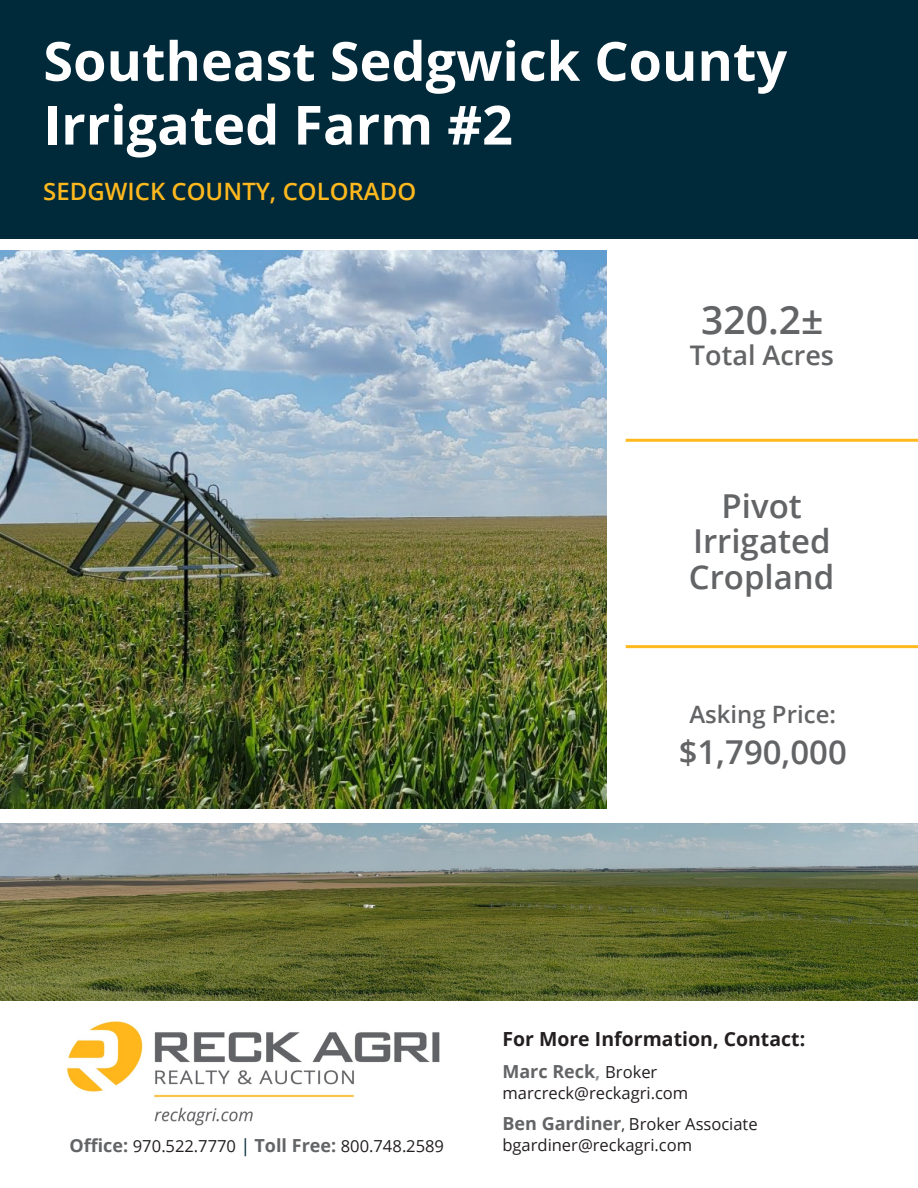
<style>
.page{position:relative;width:918px;height:1188px;background:#fff}
.page>*{position:absolute;margin:0;border:0;box-sizing:border-box;transform-origin:0 0}
.t1{font:700 54px/63.8px "Open Sans";color:#fff}
.t2{font:600 39px "Open Sans";color:#636466}
.t3{font:600 33px/35.4px "Open Sans";color:#636466;text-align:center}
.t4{font:600 27px "Open Sans";color:#636466}
.t5{font:600 24px "Open Sans";color:#ffb81d}
.t6{font:600 24px "Open Sans";color:#636466}
.t7{font:700 19.5px "Open Sans";color:#231f20}
.t8{font:700 18px "Open Sans";color:#636466}
.t9{font:16.5px/31.2px "Open Sans";color:#231f20}
.s1{font-weight:700;font-size:18px;color:#636466}
.s2{font-size:18px;color:#002a3a}
.s3{color:#939598}
.s4{font-weight:400;font-size:16.5px;color:#231f20}
.s5{font-size:15px}
</style>
<div class="page">
<img style="left:0;top:251px;width:606px;height:557px">
<div style="left:0;top:0;width:918px;height:239px;background:#002a3a"></div>
<hr style="left:626px;top:439px;width:292px;height:3px;background:#ffb81d">
<hr style="left:626px;top:645px;width:292px;height:3px;background:#ffb81d">
<img style="left:0;top:823px;width:918px;height:177px">
<img style="left:66px;top:1021px;width:374px;height:105px">
<h1 class="t1" style="left:43px;top:28px;width:745px">Southeast Sedgwick County<br>Irrigated Farm #2</h1>
<h3 class="t5" style="left:43px;top:175px;width:375px">SEDGWICK COUNTY, COLORADO</h3>
<h2 class="t2" style="left:701px;top:293px;width:124px">320.2±</h2>
<h3 class="t4" style="left:690px;top:337px;width:146px">Total Acres</h3>
<h3 class="t3" style="left:689px;top:487px;width:147px">Pivot<br>Irrigated<br>Cropland</h3>
<h3 class="t6" style="left:689px;top:698px;width:148px">Asking Price:</h3>
<h3 class="t3" style="left:679px;top:733px;width:170px">$1,790,000</h3>
<p class="t9" style="left:69px;top:1130px;width:376px"><span class="s1">Office:</span> 970.522.7770 <span class="s2">|</span> <span class="s1">Toll Free:</span> 800.748.2589</p>
<p class="t7" style="left:503px;top:1025px;width:304px">For More Information, Contact:</p>
<p class="t8" style="left:503px;top:1059px;width:156px">Marc Reck<span class="s3">,</span> <span class="s4">Broker</span></p>
<p class="t9" style="left:503px;top:1077px;width:257px">marcreck@reckagri.com<br><span class="s1">Ben Gardiner</span><span class="s5">,</span> Broker Associate</p>
<p class="t9" style="left:503px;top:1129px;width:191px">bgardiner@reckagri.com</p>
</div>
